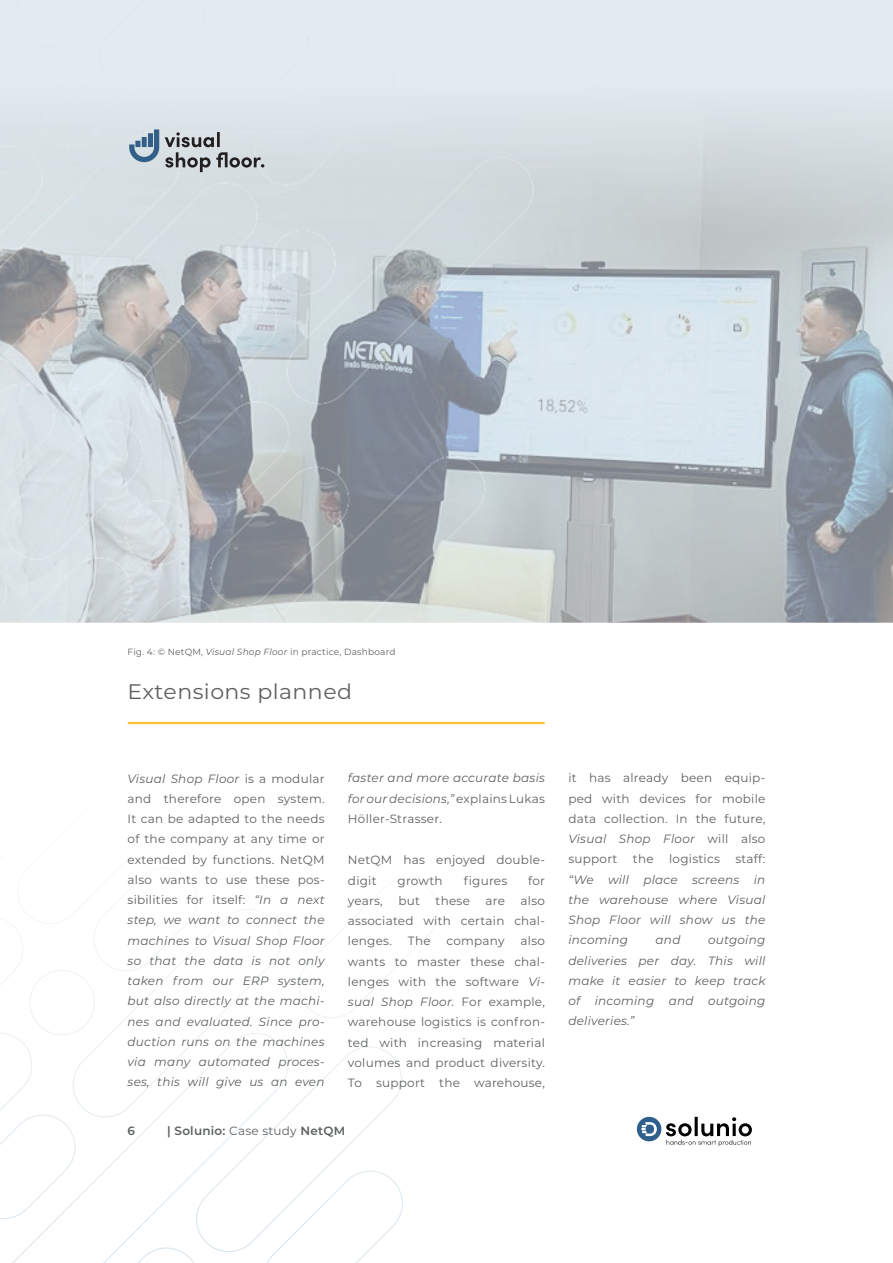
<style>
.page{position:relative;width:893px;height:1263px;background:#fff}
.page>*{position:absolute;margin:0;border:0;box-sizing:border-box;transform-origin:0 0}
.t1{font:21px "Montserrat";letter-spacing:.02em;color:#5d6061;scale:1.05 1}
.t2{font:italic 12px/20.2px "Montserrat";letter-spacing:.02em;color:#5d6061;text-align:justify}
.t3{font:12px/20.2px "Montserrat";letter-spacing:.02em;color:#5d6061;text-align:justify}
.t4{font:600 12px "Montserrat";letter-spacing:.02em;color:#5d6061}
.t5{font:9px "Montserrat";letter-spacing:.02em;color:#5d6061}
.s1{font-style:italic}
.s2{font-style:normal}
.s3{font-weight:400}
</style>
<div class="page">
<svg style="left:0;top:721px;width:719px;height:542px"></svg>
<svg style="left:0;top:721px;width:438px;height:372px"></svg>
<img style="left:0;top:0;width:893px;height:623px">
<img style="left:0;top:0;width:394px;height:359px">
<hr style="left:129px;top:722px;width:415px;height:2px;background:#fec231">
<svg style="left:129px;top:129px;width:30px;height:33px"></svg>
<svg style="left:165px;top:132px;width:99px;height:40px;background:#b0b5b8"></svg>
<svg style="left:666px;top:1117px;width:86px;height:29px"></svg>
<div style="left:637px;top:1117px;width:24px;height:24px;background:#2e5f8d;border-radius:50%"></div>
<svg style="left:641px;top:1122px;width:16px;height:14px"></svg>
<p class="t5" style="left:128px;top:645px;width:269px">Fig. 4: © NetQM, <span class="s1">Visual Shop Floor</span> in practice, Dashboard</p>
<h1 class="t1" style="left:128px;top:677px;width:215px">Extensions planned</h1>
<p class="t2" style="left:128px;top:768px;width:199px">Visual Shop Floor <span class="s2">is a modular and therefore open system.<br>It can be adapted to the needs of the company at any time or extended by functions. NetQM also wants to use these pos&shy;sibilities for itself:</span> “In a next step, we want to connect the machines to Visual Shop Floor so that the data is not only taken from our ERP system, but also directly at the machi&shy;nes and evaluated. Since pro&shy;duction runs on the machines via many automated proces&shy;ses, this will give us an even</p>
<p class="t2" style="left:348px;top:768px;width:199px">faster and more accurate basis for our decisions,” <span class="s2">explains Lukas Höller-Strasser.</span></p>
<p class="t3" style="left:348px;top:850px;width:199px">NetQM has enjoyed double&shy;digit</p>
<p class="t3" style="left:398px;top:870px;width:47px">growth</p>
<p class="t3" style="left:464px;top:870px;width:45px">figures</p>
<p class="t3" style="left:528px;top:870px;width:18px">for</p>
<p class="t3" style="left:348px;top:890px;width:36px">years,</p>
<p class="t3" style="left:398px;top:890px;width:23px">but</p>
<p class="t3" style="left:436px;top:890px;width:36px">these</p>
<p class="t3" style="left:485px;top:890px;width:21px">are</p>
<p class="t3" style="left:348px;top:890px;width:199px;text-indent:173px">also associated with certain chal&shy;lenges.</p>
<p class="t3" style="left:348px;top:931px;width:199px;text-indent:173px">also wants to master these chal&shy;lenges with the software <span class="s1">Vi&shy;sual Shop Floor.</span> For example, warehouse logistics is confron&shy;ted with increasing material volumes and product diversity.<br>To support the warehouse,</p>
<p class="t3" style="left:408px;top:931px;width:24px">The</p>
<p class="t3" style="left:447px;top:931px;width:60px">company</p>
<p class="t4" style="left:128px;top:1123px;width:9px">6</p>
<p class="t4" style="left:167px;top:1123px;width:180px">| Solunio: <span class="s3">Case study</span> NetQM</p>
<p class="t3" style="left:568px;top:767px;width:199px">it has already been equip&shy;ped with devices for mobile data collection. In the future, <span class="s1">Visual Shop Floor</span> will also support</p>
<p class="t3" style="left:633px;top:848px;width:22px">the</p>
<p class="t3" style="left:669px;top:848px;width:52px">logistics</p>
<p class="t3" style="left:735px;top:848px;width:32px">staff:</p>
<p class="t2" style="left:568px;top:869px;width:199px">“We will place screens in the warehouse where Visual Shop Floor will show us the incoming</p>
<p class="t2" style="left:568px;top:929px;width:199px;text-indent:140px">outgoing deliveries per day. This will make it easier to keep track of incoming and outgoing deliveries.”</p>
<p class="t2" style="left:656px;top:929px;width:26px">and</p>
</div>
